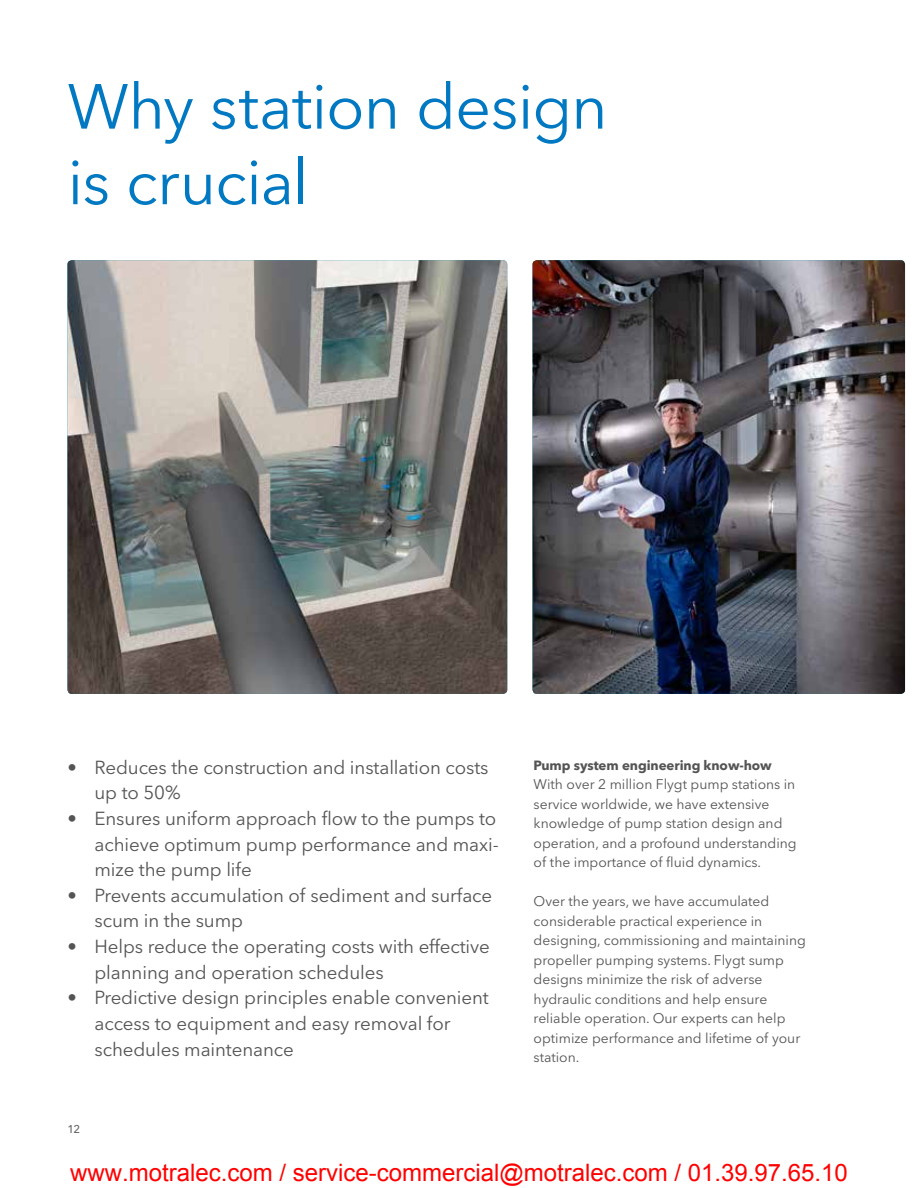
<style>
.page{position:relative;width:918px;height:1188px;background:#fff}
.page>*{position:absolute;margin:0;border:0;box-sizing:border-box;transform-origin:0 0}
.t1{font:63px/75.6px "Avenir Next LT Pro";letter-spacing:-.015em;color:#0079c2}
.t2{font:24px "Arial";color:#f00}
.t3{font:18.75px/25.7px "Avenir Next LT Pro";letter-spacing:-.005em;color:#545456}
.t4{font:13.8px/19.5px "Avenir Next LT Pro";color:#545456}
.t5{font:700 13.35px "Avenir Next LT Pro";letter-spacing:-.005em;color:#545456}
.t6{font:500 11.25px "Avenir Next LT Pro";color:#656769}
</style>
<div class="page">
<img style="left:68px;top:260px;width:439px;height:434px">
<img style="left:533px;top:260px;width:372px;height:434px">
<h1 class="t1" style="left:68px;top:69px;width:542px">Why station design is crucial</h1>
<h3 class="t3" style="left:94px;top:754px;width:396px;text-indent:-27px">• Reduces the construction and installation costs up to 50%</h3>
<h3 class="t3" style="left:94px;top:806px;width:406px;text-indent:-27px">• Ensures uniform approach flow to the pumps to achieve optimum pump performance and maxi&shy;mize the pump life</h3>
<h3 class="t3" style="left:94px;top:882px;width:399px;text-indent:-27px">• Prevents accumulation of sediment and surface scum in the sump</h3>
<h3 class="t3" style="left:94px;top:934px;width:397px;text-indent:-27px">• Helps reduce the operating costs with effective planning and operation schedules</h3>
<h3 class="t3" style="left:94px;top:985px;width:396px;text-indent:-27px">• Predictive design principles enable convenient access to equipment and easy removal for schedules maintenance</h3>
<p class="t6" style="left:68px;top:1122px;width:14px">12</p>
<p class="t5" style="left:534px;top:757px;width:240px">Pump system engineering know-how</p>
<p class="t4" style="left:534px;top:775px;width:265px">With over 2 million Flygt pump stations in service worldwide, we have extensive knowledge of pump station design and operation, and a profound understanding of the importance of fluid dynamics.</p>
<p class="t4" style="left:534px;top:892px;width:274px">Over the years, we have accumulated considerable practical experience in designing, commissioning and maintaining propeller pumping systems. Flygt sump designs minimize the risk of adverse hydraulic conditions and help ensure reliable operation. Our experts can help optimize performance and lifetime of your station.</p>
<h2 class="t2" style="left:70px;top:1164px;width:779px">www.motralec.com / service-commercial@motralec.com / 01.39.97.65.10</h2>
</div>
